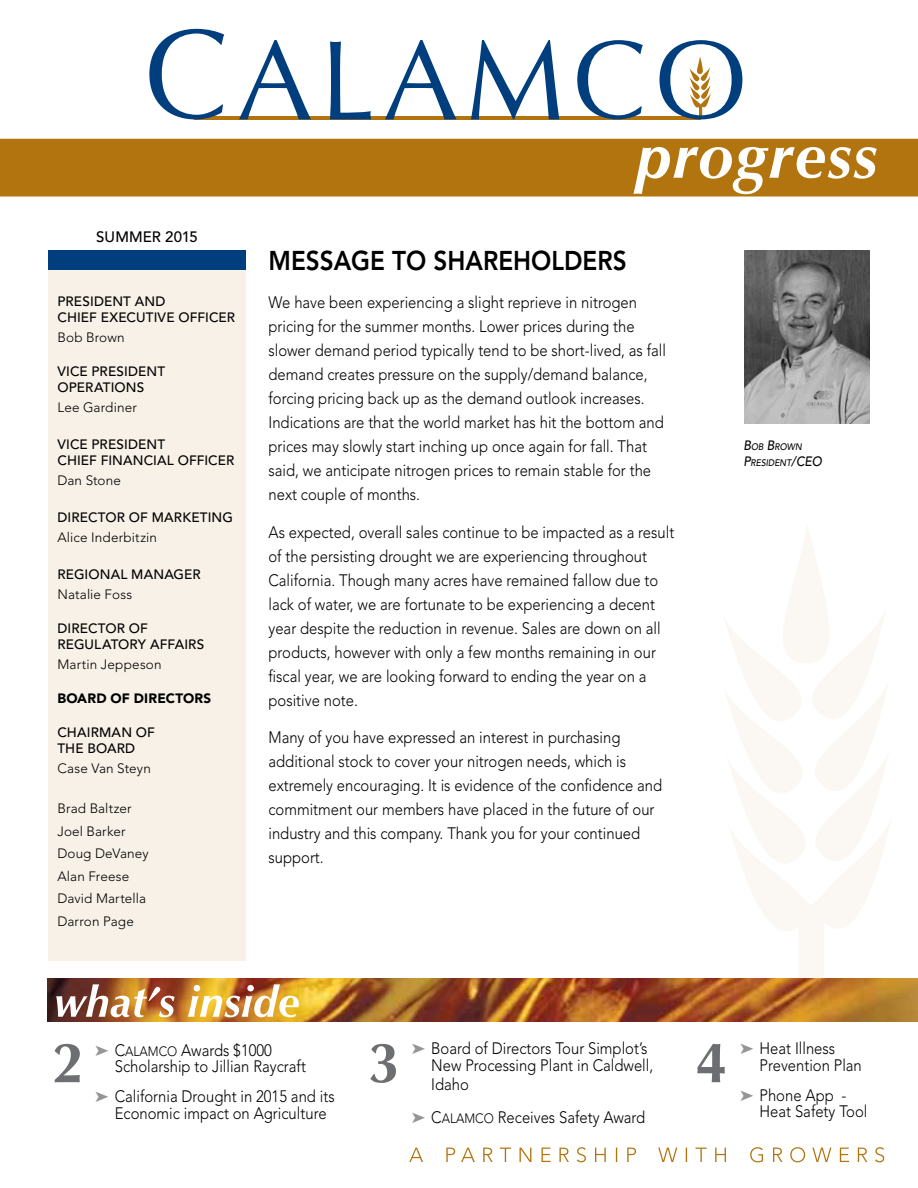
<style>
.page{position:relative;width:918px;height:1188px;background:#fff}
.page>*{position:absolute;margin:0;border:0;box-sizing:border-box;transform-origin:0 0}
.t1{font:700 57px "Optima";color:#6d6e71}
.t2{font:800 27px "Avenir";color:#000;scale:.9 1}
.t3{font:300 16.5px/24px "Avenir";color:#000;scale:.9 1}
.t4{font:500 15px "Avenir";letter-spacing:.005em;color:#000}
.t5{font:500 13.5px/16.2px "Avenir";letter-spacing:.01em;color:#000}
.t6{font:300 13.5px/22.5px "Avenir";letter-spacing:.01em;color:#000}
.t7{font:900 13.5px "Avenir";letter-spacing:.01em;color:#000}
.t8{font:300 13.5px "Avenir";letter-spacing:.01em;color:#000;scale:.9 1}
.t9{font:italic 500 9.45px/16.2px "Avenir";color:#000;scale:.9 1}
.s1{font-size:13.5px}
.s2{font-size:16.5px}
</style>
<div class="page">
<svg style="left:720px;top:527px;width:174px;height:452px"></svg>
<img style="left:48px;top:979px;width:870px;height:42px">
<div style="left:0;top:139px;width:918px;height:57px;background:#b2740e"></div>
<svg style="left:409px;top:1147px;width:475px;height:15px"></svg>
<svg style="left:149px;top:29px;width:593px;height:90px"></svg>
<div style="left:48px;top:251px;width:197px;height:710px;background:#f7f1e7"></div>
<div style="left:48px;top:251px;width:197px;height:19px;background:#003e7e"></div>
<svg style="left:634px;top:147px;width:243px;height:47px"></svg>
<img style="left:56px;top:984px;width:243px;height:33px">
<img style="left:745px;top:251px;width:125px;height:173px">
<p class="t4" style="left:96px;top:228px;width:103px">SUMMER 2015</p>
<p class="t5" style="left:57px;top:294px;width:179px">PRESIDENT AND<br>CHIEF EXECUTIVE OFFICER</p>
<p class="t6" style="left:57px;top:326px;width:69px">Bob Brown</p>
<p class="t5" style="left:57px;top:364px;width:109px">VICE PRESIDENT<br>OPERATIONS</p>
<p class="t6" style="left:57px;top:396px;width:81px">Lee Gardiner</p>
<p class="t5" style="left:57px;top:437px;width:52px">VICE PRESIDENT<br>CHIEF</p>
<p class="t5" style="left:101px;top:453px;width:10px">FINAN</p>
<p class="t5" style="left:144px;top:453px;width:83px">CIAL OFFICER</p>
<p class="t6" style="left:57px;top:469px;width:65px">Dan Stone</p>
<p class="t5" style="left:57px;top:510px;width:177px">DIRECTOR OF MARKETING</p>
<p class="t6" style="left:57px;top:526px;width:101px">Alice Inderbitzin</p>
<p class="t5" style="left:57px;top:567px;width:145px">REGIONAL MANAGER</p>
<p class="t6" style="left:57px;top:583px;width:76px">Natalie Foss</p>
<p class="t5" style="left:57px;top:621px;width:148px">DIRECTOR OF<br>REGULATORY AFFAIRS</p>
<p class="t6" style="left:57px;top:653px;width:106px">Martin Jeppeson</p>
<p class="t7" style="left:57px;top:690px;width:155px">BOARD OF DIRECTORS</p>
<p class="t5" style="left:57px;top:725px;width:99px">CHAIRMAN OF<br>THE BOARD</p>
<p class="t6" style="left:57px;top:757px;width:95px">Case Van Steyn</p>
<p class="t6" style="left:57px;top:797px;width:93px">Brad Baltzer<br>Joel Barker<br>Doug DeVaney<br>Alan Freese<br>David Martella<br>Darron Page</p>
<h2 class="t2" style="left:268px;top:245px;width:399px">MESSAGE TO SHAREHOLDERS</h2>
<p class="t3" style="left:268px;top:291px;width:443px">We have been experiencing a slight reprieve in nitrogen pricing for the summer months. Lower prices during the slower demand period typically tend to be short-lived, as fall demand creates pressure on the supply/demand balance, forcing pricing back up as the demand outlook increases.<br>Indications are that the world market has hit the bottom and prices may slowly start inching up once again for fall. That said, we anticipate nitrogen prices to remain stable for the next couple of months.</p>
<p class="t3" style="left:268px;top:520px;width:452px">As expected, overall sales continue to be impacted as a result of the persisting drought we are experiencing throughout California. Though many acres have remained fallow due to lack of water, we are fortunate to be experiencing a decent year despite the reduction in revenue. Sales are down on all products, however with only a few months remaining in our fiscal year, we are looking forward to ending the year on a positive note.</p>
<p class="t3" style="left:268px;top:726px;width:439px">Many of you have expressed an interest in purchasing additional stock to cover your nitrogen needs, which is extremely encouraging. It is evidence of the confidence and commitment our members have placed in the future of our industry and this company. Thank you for your continued support.</p>
<p class="t9" style="left:743px;top:439px;width:79px"><span class="s1">B</span>OB <span class="s1">B</span>ROWN<br><span class="s1">P</span>RESIDENT<span class="s1">/CEO</span></p>
<p class="t3" style="left:431px;top:1041px;width:248px;line-height:16.5px">Board of Directors Tour Simplot’s<br>New Processing Plant in Caldwell,</p>
<p class="t3" style="left:431px;top:1073px;width:43px">Idaho</p>
<p class="t8" style="left:431px;top:1111px;width:22px"><span class="s2">c</span> alamc</p>
<p class="t3" style="left:484px;top:1106px;width:181px"><span class="s1">o</span> Receives Safety Award</p>
<p class="t3" style="left:115px;top:1042px;width:214px;line-height:16.5px;text-indent:53px"><span class="s1">o</span> Awards $1000<br>Scholarship to Jillian Raycraft</p>
<p class="t3" style="left:115px;top:1088px;width:246px;line-height:16.5px">California Drought in 2015 and its<br>Economic impact on Agriculture</p>
<h1 class="t1" style="left:52px;top:1030px;width:33px">2</h1>
<h1 class="t1" style="left:368px;top:1030px;width:33px">3</h1>
<h1 class="t1" style="left:696px;top:1030px;width:33px">4</h1>
<p class="t8" style="left:115px;top:1043px;width:22px"><span class="s2">c</span> alamc</p>
<p class="t3" style="left:760px;top:1041px;width:115px;line-height:16.5px">Heat Illness<br>Prevention Plan</p>
<p class="t3" style="left:760px;top:1087px;width:121px;line-height:16.5px">Phone App -<br>Heat Safety Tool</p>
</div>
